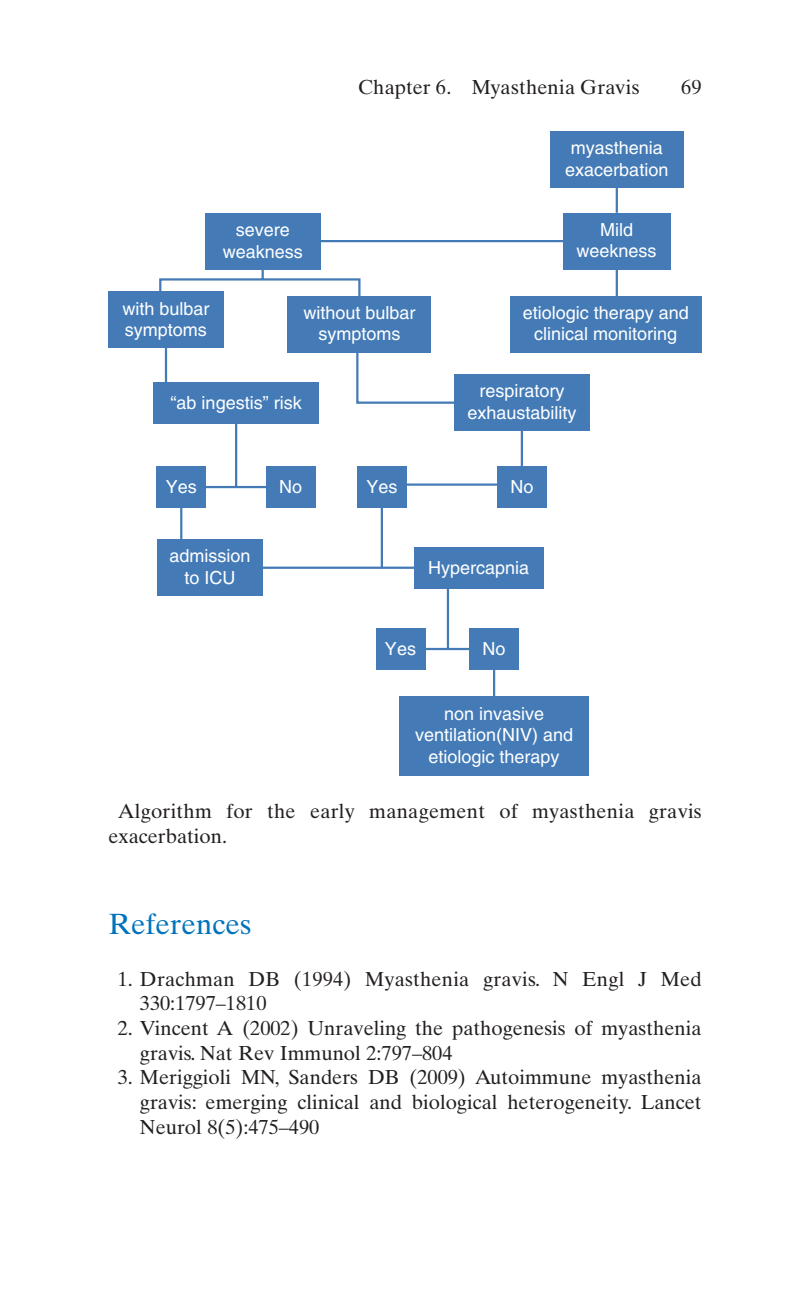
<style>
.page{position:relative;width:810px;height:1296px;background:#fff}
.page>*{position:absolute;margin:0;border:0;box-sizing:border-box;transform-origin:0 0}
.t1{font:29.25px "Rkmjgr Times Ten";color:#0073bc}
.t2{font:20.25px/24.8px "Rkmjgr Times Ten";color:#231f20}
.t3{font:20.25px "Mkrbmq Times Ten";letter-spacing:.005em;color:#231f20}
.t4{font:18px/21.6px "Hxbstl Helvetica";color:#fff;text-align:center}
</style>
<div class="page">
<svg style="left:158px;top:188px;width:461px;height:515px"></svg>
<div style="left:550px;top:131px;width:133px;height:57px;background:#447bb7"></div>
<div style="left:205px;top:213px;width:115px;height:56px;background:#447bb7"></div>
<div style="left:108px;top:292px;width:116px;height:56px;background:#447bb7"></div>
<div style="left:288px;top:296px;width:143px;height:57px;background:#447bb7"></div>
<div style="left:510px;top:296px;width:192px;height:57px;background:#447bb7"></div>
<div style="left:400px;top:697px;width:189px;height:79px;background:#447bb7"></div>
<div style="left:157px;top:539px;width:106px;height:57px;background:#447bb7"></div>
<div style="left:454px;top:374px;width:136px;height:57px;background:#447bb7"></div>
<div style="left:153px;top:382px;width:166px;height:41px;background:#447bb7"></div>
<div style="left:414px;top:547px;width:129px;height:41px;background:#447bb7"></div>
<div style="left:376px;top:628px;width:49px;height:42px;background:#447bb7"></div>
<div style="left:470px;top:628px;width:49px;height:42px;background:#447bb7"></div>
<div style="left:357px;top:466px;width:49px;height:42px;background:#447bb7"></div>
<div style="left:266px;top:466px;width:49px;height:42px;background:#447bb7"></div>
<div style="left:157px;top:466px;width:49px;height:42px;background:#447bb7"></div>
<div style="left:497px;top:466px;width:49px;height:42px;background:#447bb7"></div>
<div style="left:563px;top:213px;width:107px;height:56px;background:#447bb7"></div>
<hr style="left:262px;top:567px;width:120px;height:2px;background:#447bb7">
<p class="t4" style="left:223px;top:219px;width:82px">severe weakness</p>
<p class="t3" style="left:358px;top:76px;width:283px">Chapter 6. Myasthenia Gravis</p>
<p class="t2" style="left:681px;top:75px;width:22px">69</p>
<p class="t4" style="left:565px;top:137px;width:105px">myasthenia exacerbation</p>
<p class="t4" style="left:577px;top:219px;width:82px">Mild weekness</p>
<p class="t4" style="left:122px;top:297px;width:89px;text-align:left">with bulbar symptoms</p>
<p class="t4" style="left:303px;top:302px;width:114px">without bulbar symptoms</p>
<p class="t4" style="left:523px;top:302px;width:168px">etiologic therapy and clinical monitoring</p>
<p class="t4" style="left:467px;top:380px;width:111px">respiratory exhaustability</p>
<p class="t4" style="left:171px;top:391px;width:133px">“ab ingestis” risk</p>
<p class="t4" style="left:166px;top:476px;width:33px">Yes</p>
<p class="t4" style="left:279px;top:476px;width:25px">No</p>
<p class="t4" style="left:366px;top:476px;width:33px">Yes</p>
<p class="t4" style="left:169px;top:545px;width:83px">admission to ICU</p>
<p class="t4" style="left:510px;top:476px;width:25px">No</p>
<p class="t4" style="left:428px;top:557px;width:103px">Hypercapnia</p>
<p class="t4" style="left:385px;top:638px;width:33px">Yes</p>
<p class="t4" style="left:483px;top:638px;width:25px">No</p>
<p class="t4" style="left:415px;top:703px;width:160px">non invasive ventilation(NIV) and etiologic therapy</p>
<p class="t2" style="left:108px;top:799px;width:595px;text-indent:9px">Algorithm for the early management of myasthenia gravis exacerbation.</p>
<h1 class="t1" style="left:108px;top:906px;width:145px">References</h1>
<p class="t2" style="left:140px;top:966px;width:563px;text-indent:-22px">1. Drachman DB (1994) Myasthenia gravis. N Engl J Med<br>330:1797–1810</p>
<p class="t2" style="left:140px;top:1016px;width:563px;text-indent:-22px">2. Vincent A (2002) Unraveling the pathogenesis of myasthenia gravis. Nat Rev Immunol 2:797–804</p>
<p class="t2" style="left:140px;top:1065px;width:563px;text-align:justify;text-indent:-22px">3. Meriggioli MN, Sanders DB (2009) Autoimmune myasthenia gravis: emerging clinical and biological heterogeneity. Lancet Neurol 8(5):475–490</p>
</div>
